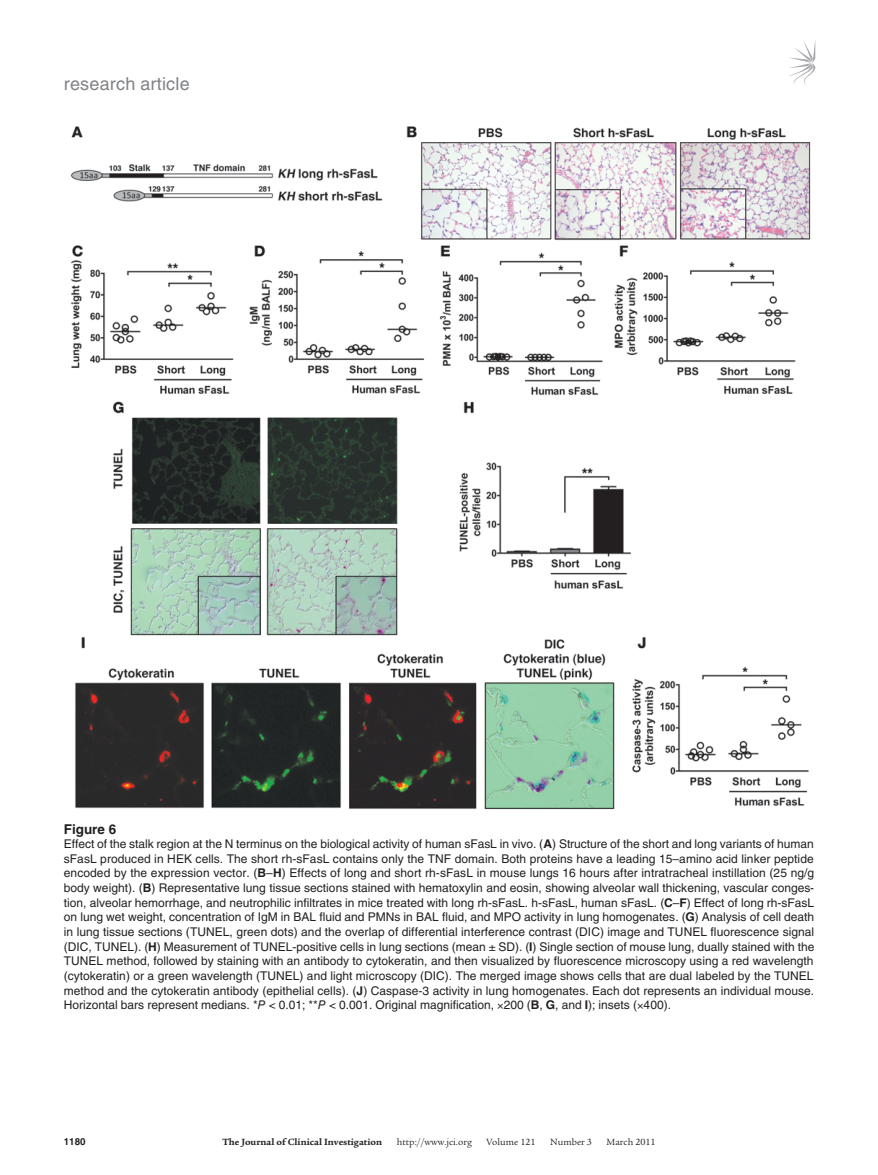
<style>
.page{position:relative;width:878px;height:1175px;background:#fff}
.page>*{position:absolute;margin:0;border:0;box-sizing:border-box;transform-origin:0 0}
.t1{font:18px "Helvetica LT Std";letter-spacing:.01em;color:#808285}
.t2{font:700 13.5px "Helvetica LT Std";color:#231f20}
.t3{font:12px/14.5px "Helvetica LT Std";color:#231f20;text-align:justify}
.t4{font:9.75px "Legacy Serif Std";color:#231f20}
.t5{font:700 9.75px "Legacy Serif Std";color:#231f20}
.t6{font:700 9.75px "Helvetica LT Std";color:#231f20}
.s1{font-weight:700}
.s2{font-style:italic}
</style>
<div class="page">
<svg style="left:789px;top:42px;width:26px;height:43px"></svg>
<img style="left:70px;top:126px;width:741px;height:684px">
<h1 class="t1" style="left:64px;top:73px;width:127px">research article</h1>
<p class="t2" style="left:64px;top:820px;width:54px">Figure 6</p>
<p class="t3" style="left:64px;top:836px;width:752px">Effect of the stalk region at the N terminus on the biological activity of human sFasL in vivo. (<span class="s1">A</span>) Structure of the short and long variants of human sFasL produced in HEK cells. The short rh-sFasL contains only the TNF domain. Both proteins have a leading 15–amino acid linker peptide encoded by the expression vector. (<span class="s1">B</span>–<span class="s1">H</span>) Effects of long and short rh-sFasL in mouse lungs 16 hours after intratracheal instillation (25 ng/g body weight). (<span class="s1">B</span>) Representative lung tissue sections stained with hematoxylin and eosin, showing alveolar wall thickening, vascular conges&shy;tion, alveolar hemorrhage, and neutrophilic infiltrates in mice treated with long rh-sFasL. h-sFasL, human sFasL. (<span class="s1">C</span>–<span class="s1">F</span>) Effect of long rh-sFasL on lung wet weight, concentration of IgM in BAL fluid and PMNs in BAL fluid, and MPO activity in lung homogenates. (<span class="s1">G</span>) Analysis of cell death in lung tissue sections (TUNEL, green dots) and the overlap of differential interference contrast (DIC) image and TUNEL fluorescence signal (DIC, TUNEL). (<span class="s1">H</span>) Measurement of TUNEL-positive cells in lung sections (mean ± SD). (<span class="s1">I</span>) Single section of mouse lung, dually stained with the TUNEL method, followed by staining with an antibody to cytokeratin, and then visualized by fluorescence microscopy using a red wavelength (cytokeratin) or a green wavelength (TUNEL) and light microscopy (DIC). The merged image shows cells that are dual labeled by the TUNEL method and the cytokeratin antibody (epithelial cells). (<span class="s1">J</span>) Caspase-3 activity in lung homogenates. Each dot represents an individual mouse.<br>Horizontal bars represent medians. *<span class="s2">P</span> &lt; 0.01; **<span class="s2">P</span> &lt; 0.001. Original magnification, 200 (<span class="s1">B</span>, <span class="s1">G</span>, and <span class="s1">I</span>); insets ( 400).</p>
<p class="t6" style="left:64px;top:1135px;width:23px">1180</p>
<p class="t5" style="left:222px;top:1135px;width:161px">The Journal of Clinical Investigation</p>
<p class="t4" style="left:396px;top:1136px;width:77px">http://www.jci.org</p>
<p class="t4" style="left:486px;top:1136px;width:50px">Volume 121</p>
<p class="t4" style="left:550px;top:1136px;width:43px">Number 3</p>
<p class="t4" style="left:606px;top:1136px;width:51px">March 2011</p>
</div>
